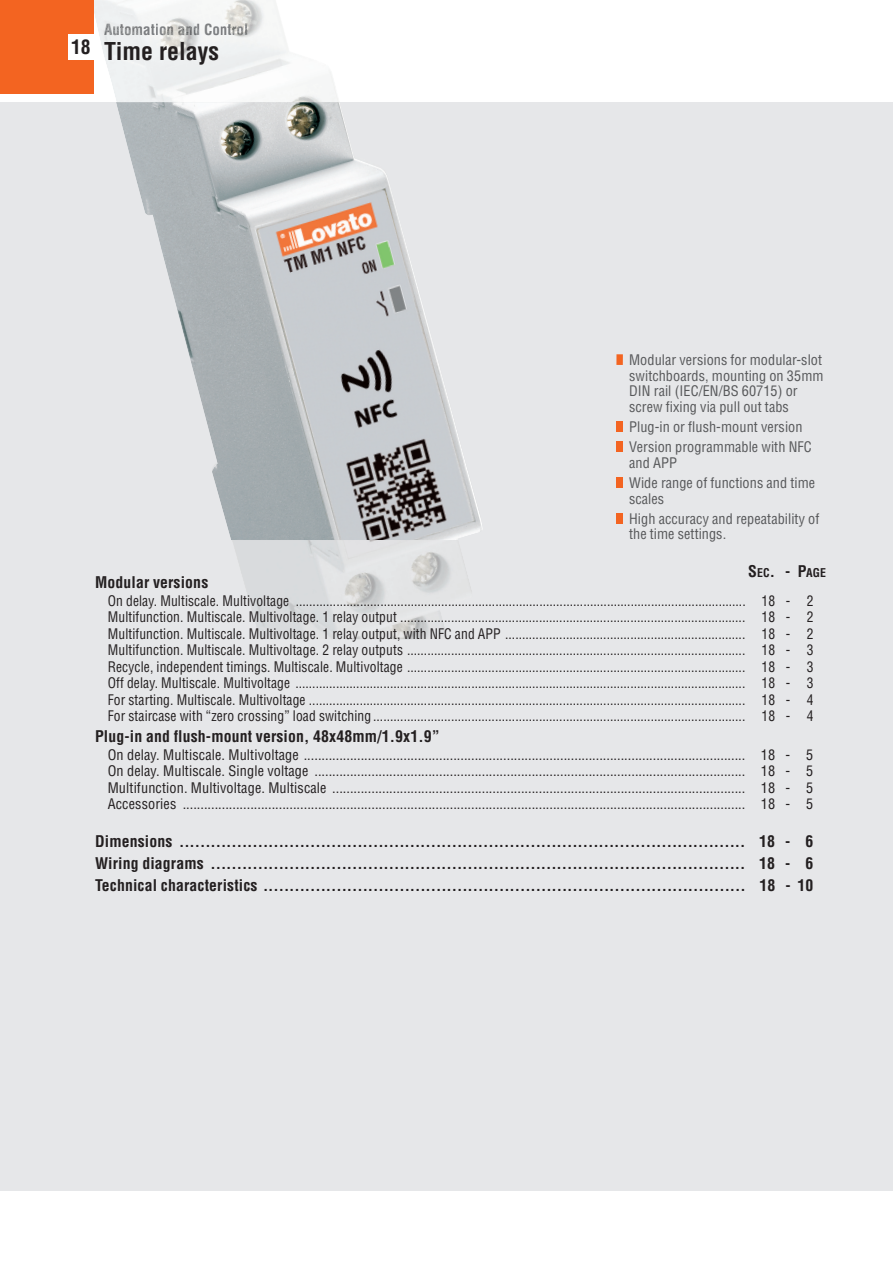
<style>
.page{position:relative;width:893px;height:1263px;background:#fff}
.page>*{position:absolute;margin:0;border:0;box-sizing:border-box;transform-origin:0 0}
.t1{font:700 condensed 24px "Helvetica";color:#231f20}
.t2{font:700 condensed 19.5px "Helvetica";color:#231f20}
.t3{font:700 condensed 15.75px/22px "Helvetica";letter-spacing:.01em;color:#231f20;text-align:justify}
.t4{font:700 condensed 15px "Helvetica";color:#7c7e81}
.t5{font:condensed 14.25px/16.5px "Helvetica";letter-spacing:.01em;color:#231f20;text-align:justify;scale:.95 1}
.t6{font:condensed 14.25px/16.5px "Helvetica";letter-spacing:.01em;color:#231f20;text-align:justify}
.t7{font:condensed 14.25px/15.8px "Helvetica";letter-spacing:.005em;color:#57585a}
.t8{font:700 condensed 11.85px "Helvetica";color:#231f20}
.s1{color:#787a7c}
.s2{color:#797b7d}
.s3{color:#797a7c}
.s4{color:#7b7d7f}
.s5{color:#7e8083}
.s6{color:#7e7f81}
.s7{color:#737474}
.s8{color:#686a6b}
.s9{color:#7c7d80}
.s10{color:#7d7f81}
.s11{color:#7d7e81}
.s12{color:#7e8082}
.s13{color:#727270}
.s14{color:#757574}
.s15{color:#696a6b}
.s16{font-size:15.75px}
</style>
<div class="page">
<div style="left:0;top:102px;width:893px;height:1088px;background:#e6e7e9"></div>
<img style="left:94px;top:0;width:245px;height:102px">
<img style="left:232px;top:540px;width:239px;height:99px">
<img style="left:116px;top:102px;width:367px;height:438px">
<div style="left:616px;top:354px;width:7px;height:11px;background:#f36421"></div>
<div style="left:616px;top:422px;width:7px;height:10px;background:#f36421"></div>
<div style="left:616px;top:477px;width:7px;height:11px;background:#f36421"></div>
<div style="left:616px;top:513px;width:7px;height:11px;background:#f36421"></div>
<div style="left:616px;top:442px;width:7px;height:10px;background:#f36421"></div>
<svg style="left:104px;top:24px;width:95px;height:11px"></svg>
<svg style="left:205px;top:23px;width:42px;height:12px"></svg>
<div style="left:0;top:0;width:94px;height:94px;background:#f36421"></div>
<div style="left:68px;top:34px;width:28px;height:26px;background:#fff"></div>
<h2 class="t2" style="left:71px;top:40px;width:21px">18</h2>
<p class="t4" style="left:104px;top:24px;width:146px"><span class="s1">A</span><span class="s2">u</span><span class="s3">to</span><span class="s4">m</span>ati<span class="s5">o</span><span class="s6">n</span> <span class="s7">a</span><span class="s8">n</span><span class="s9">d</span> <span class="s10">C</span>o<span class="s11">n</span><span class="s12">t</span><span class="s13">r</span><span class="s14">o</span><span class="s15">l</span></p>
<h1 class="t1" style="left:104px;top:42px;width:116px">Time relays</h1>
<p class="t7" style="left:629px;top:353px;width:196px">Modular versions for modular-slot switchboards, mounting on 35mm<br>DIN rail (IEC/EN/BS 60715) or screw fixing via pull out tabs</p>
<p class="t7" style="left:629px;top:418px;width:184px;line-height:20px">Plug-in or flush-mount version<br>Version programmable with NFC</p>
<p class="t7" style="left:629px;top:454px;width:188px;line-height:20px">and APP<br>Wide range of functions and time</p>
<p class="t7" style="left:629px;top:490px;width:192px;line-height:20px">scales<br>High accuracy and repeatability of</p>
<p class="t7" style="left:629px;top:528px;width:99px">the time settings.</p>
<p class="t8" style="left:748px;top:568px;width:79px"><span class="s16">S</span>EC<span class="s16">. - P</span>AGE</p>
<p class="t3" style="left:95px;top:573px;width:115px">Modular versions</p>
<p class="t5" style="left:108px;top:594px;width:744px">On delay. Multiscale. Multivoltage ..................................................................................................................................... 18 - 2<br>Multifunction. Multiscale. Multivoltage. 1 relay output ...................................................................................................... 18 - 2<br>Multifunction. Multiscale. Multivoltage. 1 relay output, with NFC and APP ....................................................................... 18 - 2<br>Multifunction. Multiscale. Multivoltage. 2 relay outputs .................................................................................................... 18 - 3<br>Recycle, independent timings. Multiscale. Multivoltage .................................................................................................... 18 - 3<br>Off delay. Multiscale. Multivoltage ..................................................................................................................................... 18 - 3<br>For starting. Multiscale. Multivoltage ................................................................................................................................. 18 - 4<br>For staircase with “zero crossing” load switching .............................................................................................................. 18 - 4</p>
<p class="t3" style="left:95px;top:727px;width:346px">Plug-in and flush-mount version, 48x48mm/1.9x1.9”</p>
<p class="t6" style="left:108px;top:748px;width:707px">On delay. Multiscale. Multivoltage ............................................................................................................................ 18 - 5<br>On delay. Multiscale. Single voltage ......................................................................................................................... 18 - 5<br>Multifunction. Multivoltage. Multiscale .................................................................................................................... 18 - 5<br>Accessories .............................................................................................................................................................. 18 - 5</p>
<p class="t3" style="left:95px;top:831px;width:720px">Dimensions ............................................................................................................ 18 - 6<br>Wiring diagrams ...................................................................................................... 18 - 6<br>Technical characteristics ............................................................................................ 18 - 10</p>
</div>
